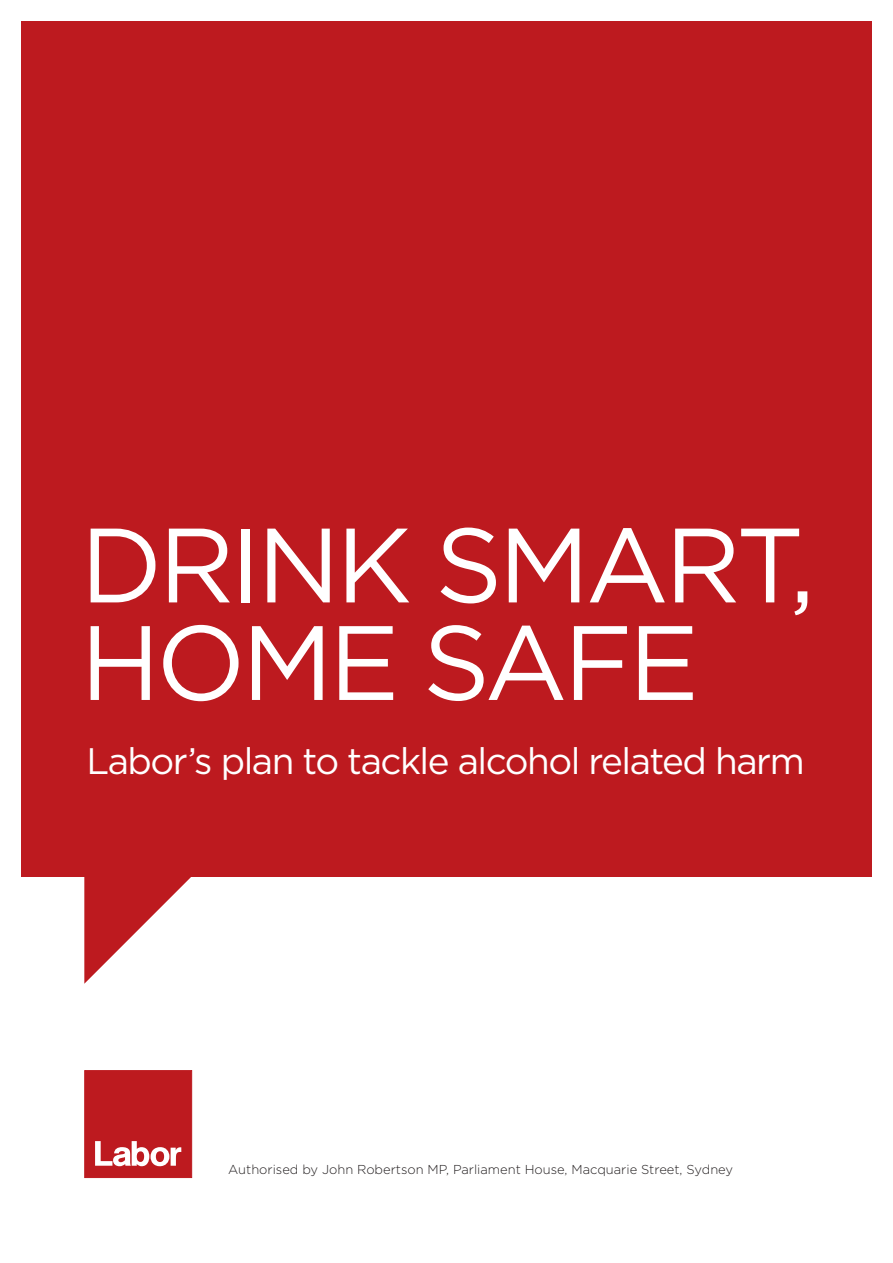
<style>
.page{position:relative;width:893px;height:1263px;background:#fff}
.page>*{position:absolute;margin:0;border:0;box-sizing:border-box;transform-origin:0 0}
.t1{font:105.45px/97.5px "Gotham";letter-spacing:-.04em;color:#fff}
.t2{font:36.9px "Gotham";letter-spacing:-.04em;color:#fff}
.t3{font:300 12.9px "Gotham";color:#231f20}
</style>
<div class="page">
<div style="left:84px;top:1070px;width:108px;height:108px;background:#bd1a1f;border:1px solid #bd1a1f"></div>
<svg style="left:95px;top:1141px;width:86px;height:25px"></svg>
<div style="left:21px;top:21px;width:851px;height:856px;background:#bd1a1f"></div>
<svg style="left:84px;top:877px;width:107px;height:107px"></svg>
<h1 class="t1" style="left:80px;top:514px;width:737px">DRINK SMART,<br>HOME SAFE</h1>
<h2 class="t2" style="left:86px;top:737px;width:720px">Labor’s plan to tackle alcohol related harm</h2>
<p class="t3" style="left:228px;top:1161px;width:506px">Authorised by John Robertson MP, Parliament House, Macquarie Street, Sydney</p>
</div>
